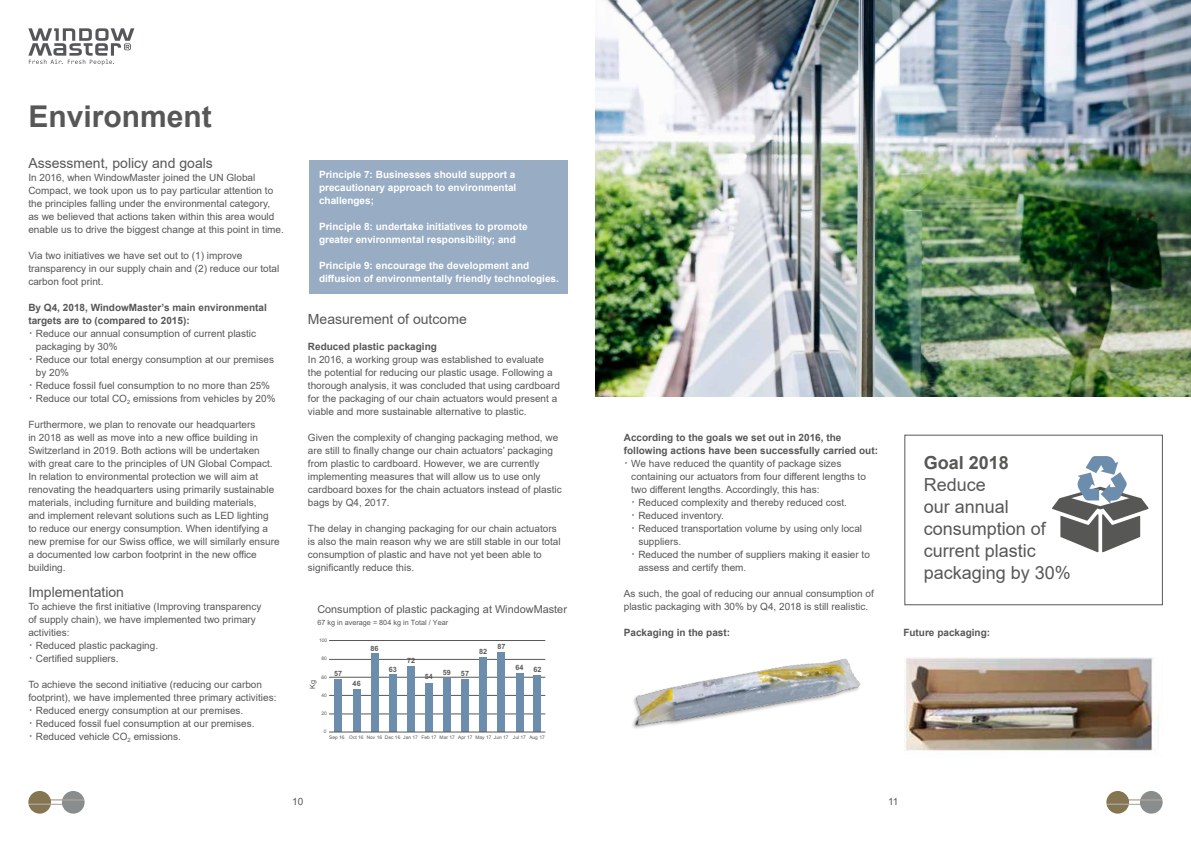
<style>
.page{position:relative;width:1191px;height:842px;background:#fff}
.page>*{position:absolute;margin:0;border:0;box-sizing:border-box;transform-origin:0 0}
.t1{font:700 30px "Arial";color:#575756}
.t2{font:18px/22px "Arial";color:#575756}
.t3{font:700 18px "Arial";color:#575756}
.t4{font:14px "Arial";color:#575756}
.t5{font:10.9px "Arial";color:#575756}
.t6{font:10px/13px "Arial";color:#575756}
.t7{font:700 10px/13px "Arial";color:#575756}
.t8{font:700 10px/13px "Arial";color:#fff}
.t9{font:7.3px "Arial";color:#575756}
.t10{font:700 7.3px "Arial";color:#575756}
.t11{font:4.8px "Arial";color:#575756}
.t12{font:4.8px "Arial";color:#5a5a5a}
.s1{font-size:14px}
.s2{font-weight:400;font-size:14px}
.s3{font-weight:400}
</style>
<div class="page">
<svg style="left:1106px;top:791px;width:56px;height:23px"></svg>
<svg style="left:28px;top:28px;width:106px;height:37px"></svg>
<svg style="left:28px;top:791px;width:57px;height:23px"></svg>
<div style="left:904px;top:435px;width:258px;height:170px;border:1px solid #575756"></div>
<img style="left:595px;top:0;width:596px;height:397px">
<img style="left:632px;top:658px;width:229px;height:71px">
<div style="left:309px;top:161px;width:258px;height:133px;background:#98acc4"></div>
<img style="left:904px;top:658px;width:255px;height:93px">
<svg style="left:1052px;top:456px;width:96px;height:96px"></svg>
<hr style="left:329px;top:714px;width:216px;height:1px;background:#575756">
<hr style="left:329px;top:695px;width:216px;height:1px;background:#575756">
<hr style="left:329px;top:677px;width:216px;height:1px;background:#575756">
<hr style="left:329px;top:659px;width:216px;height:1px;background:#575756">
<hr style="left:329px;top:640px;width:216px;height:1px;background:#575756">
<div style="left:334px;top:680px;width:8px;height:52px;background:#6c8dac"></div>
<div style="left:352px;top:690px;width:8px;height:42px;background:#6c8dac"></div>
<div style="left:370px;top:654px;width:8px;height:78px;background:#6c8dac"></div>
<div style="left:389px;top:675px;width:8px;height:57px;background:#6c8dac"></div>
<div style="left:407px;top:666px;width:8px;height:66px;background:#6c8dac"></div>
<div style="left:425px;top:683px;width:8px;height:49px;background:#6c8dac"></div>
<div style="left:443px;top:679px;width:8px;height:53px;background:#6c8dac"></div>
<div style="left:461px;top:680px;width:8px;height:52px;background:#6c8dac"></div>
<div style="left:479px;top:658px;width:8px;height:74px;background:#6c8dac"></div>
<div style="left:497px;top:652px;width:8px;height:80px;background:#6c8dac"></div>
<div style="left:515px;top:673px;width:8px;height:59px;background:#6c8dac"></div>
<div style="left:533px;top:675px;width:8px;height:57px;background:#6c8dac"></div>
<hr style="left:329px;top:732px;width:216px;height:1px;background:#575756">
<h1 class="t1" style="left:28px;top:95px;width:185px">Environment</h1>
<h3 class="t4" style="left:28px;top:154px;width:186px">Assessment, policy and goals</h3>
<p class="t6" style="left:28px;top:171px;width:257px">In 2016, when WindowMaster joined the UN Global Compact, we took upon us to pay particular attention to the principles falling under the environmental category,<br>as we believed that actions taken within this area would enable us to drive the biggest change at this point in time.</p>
<p class="t6" style="left:28px;top:249px;width:252px">Via two initiatives we have set out to (1) improve transparency in our supply chain and (2) reduce our total carbon foot print.</p>
<p class="t7" style="left:28px;top:301px;width:240px">By Q4, 2018, WindowMaster’s main environmental</p>
<p class="t7" style="left:28px;top:314px;width:163px">targets are to (compared to 2015):</p>
<p class="t6" style="left:28px;top:327px;width:229px"><span class="s1">·</span> Reduce our annual consumption of current plastic</p>
<p class="t6" style="left:36px;top:340px;width:83px">packaging by 30%</p>
<p class="t6" style="left:28px;top:353px;width:247px"><span class="s1">·</span> Reduce our total energy consumption at our premises</p>
<p class="t6" style="left:36px;top:366px;width:35px">by 20%</p>
<p class="t6" style="left:28px;top:379px;width:243px"><span class="s1">·</span> Reduce fossil fuel consumption to no more than 25%</p>
<p class="t6" style="left:28px;top:392px;width:249px"><span class="s1">·</span> Reduce our total CO<sub>2</sub> emissions from vehicles by 20%</p>
<p class="t6" style="left:28px;top:418px;width:253px">Furthermore, we plan to renovate our headquarters<br>in 2018 as well as move into a new office building in Switzerland in 2019. Both actions will be undertaken with great care to the principles of UN Global Compact.<br>In relation to environmental protection we will aim at renovating the headquarters using primarily sustainable materials, including furniture and building materials,<br>and implement relevant solutions such as LED lighting<br>to reduce our energy consumption. When identifying a new premise for our Swiss office, we will similarly ensure a documented low carbon footprint in the new office building.</p>
<h3 class="t4" style="left:28px;top:583px;width:97px">Implementation</h3>
<p class="t6" style="left:28px;top:600px;width:235px">To achieve the first initiative (Improving transparency of supply chain), we have implemented two primary activities:<br><span class="s1">·</span> Reduced plastic packaging.<br><span class="s1">·</span> Certified suppliers.</p>
<p class="t6" style="left:28px;top:678px;width:250px">To achieve the second initiative (reducing our carbon footprint), we have implemented three primary activities: <span class="s1">·</span> Reduced energy consumption at our premises.<br><span class="s1">·</span> Reduced fossil fuel consumption at our premises.<br><span class="s1">·</span> Reduced vehicle CO<sub>2</sub> emissions.</p>
<p class="t8" style="left:319px;top:168px;width:199px;text-align:justify">Principle 7: Businesses should support a precautionary approach to environmental challenges;</p>
<p class="t8" style="left:319px;top:220px;width:210px">Principle 8: undertake initiatives to promote greater environmental responsibility; and</p>
<p class="t8" style="left:319px;top:259px;width:241px">Principle 9: encourage the development and diffusion of environmentally friendly technologies.</p>
<h3 class="t4" style="left:308px;top:310px;width:160px">Measurement of outcome</h3>
<p class="t7" style="left:308px;top:340px;width:130px">Reduced plastic packaging</p>
<p class="t6" style="left:308px;top:353px;width:254px">In 2016, a working group was established to evaluate the potential for reducing our plastic usage. Following a thorough analysis, it was concluded that using cardboard for the packaging of our chain actuators would present a viable and more sustainable alternative to plastic.</p>
<p class="t6" style="left:308px;top:431px;width:255px">Given the complexity of changing packaging method, we are still to finally change our chain actuators’ packaging from plastic to cardboard. However, we are currently implementing measures that will allow us to use only cardboard boxes for the chain actuators instead of plastic bags by Q4, 2017.</p>
<p class="t6" style="left:308px;top:522px;width:254px">The delay in changing packaging for our chain actuators is also the main reason why we are still stable in our total consumption of plastic and have not yet been able to significantly reduce this.</p>
<p class="t5" style="left:317px;top:602px;width:251px">Consumption of plastic packaging at WindowMaster</p>
<p class="t9" style="left:317px;top:617px;width:132px">67 kg in average = 804 kg in Total / Year</p>
<p class="t11" style="left:319px;top:637px;width:10px">100</p>
<p class="t11" style="left:321px;top:655px;width:7px">80</p>
<p class="t10" style="left:334px;top:668px;width:10px">57</p>
<p class="t11" style="left:321px;top:674px;width:7px">60</p>
<p class="t9" style="left:308px;top:689px;width:10px;rotate:-90deg">Kg</p>
<p class="t11" style="left:321px;top:692px;width:7px">40</p>
<p class="t11" style="left:321px;top:710px;width:7px">20</p>
<p class="t12" style="left:324px;top:728px;width:4px">0</p>
<p class="t10" style="left:370px;top:643px;width:10px">86</p>
<p class="t10" style="left:353px;top:679px;width:10px">46</p>
<p class="t10" style="left:389px;top:664px;width:10px">63</p>
<p class="t10" style="left:407px;top:655px;width:10px">72</p>
<p class="t10" style="left:425px;top:672px;width:10px">54</p>
<p class="t10" style="left:443px;top:667px;width:10px">59</p>
<p class="t10" style="left:461px;top:669px;width:10px">57</p>
<p class="t10" style="left:479px;top:647px;width:10px">82</p>
<p class="t10" style="left:497px;top:642px;width:10px">87</p>
<p class="t10" style="left:515px;top:662px;width:10px">64</p>
<p class="t10" style="left:533px;top:664px;width:10px">62</p>
<p class="t11" style="left:329px;top:734px;width:217px">Sep 16 Oct 16 Nov 16 Dec 16 Jan 17 Feb 17 Mar 17 Apr 17 May 17 Jun 17 Jul 17 Aug 17</p>
<p class="t7" style="left:624px;top:431px;width:256px">According to the goals we set out in 2016, the following actions have been successfully carried out: <span class="s2">·</span> <span class="s3">We have reduced the quantity of package sizes</span></p>
<p class="t6" style="left:631px;top:470px;width:236px">containing our actuators from four different lengths to</p>
<p class="t6" style="left:631px;top:483px;width:190px">two different lengths. Accordingly, this has:</p>
<p class="t6" style="left:631px;top:496px;width:218px"><span class="s1">·</span> Reduced complexity and thereby reduced cost.</p>
<p class="t6" style="left:631px;top:509px;width:94px"><span class="s1">·</span> Reduced inventory.</p>
<p class="t6" style="left:631px;top:522px;width:233px"><span class="s1">·</span> Reduced transportation volume by using only local</p>
<p class="t6" style="left:638px;top:535px;width:44px">suppliers.</p>
<p class="t6" style="left:631px;top:548px;width:240px"><span class="s1">·</span> Reduced the number of suppliers making it easier to</p>
<p class="t6" style="left:638px;top:561px;width:109px">assess and certify them.</p>
<p class="t6" style="left:624px;top:587px;width:251px">As such, the goal of reducing our annual consumption of plastic packaging with 30% by Q4, 2018 is still realistic.</p>
<p class="t7" style="left:624px;top:626px;width:108px">Packaging in the past:</p>
<h2 class="t3" style="left:923px;top:450px;width:87px">Goal 2018</h2>
<h2 class="t2" style="left:923px;top:474px;width:149px">Reduce<br>our annual consumption of current plastic packaging by 30%</h2>
<p class="t7" style="left:903px;top:626px;width:88px">Future packaging:</p>
<p class="t6" style="left:292px;top:795px;width:13px">10</p>
<p class="t6" style="left:888px;top:795px;width:12px">11</p>
</div>
